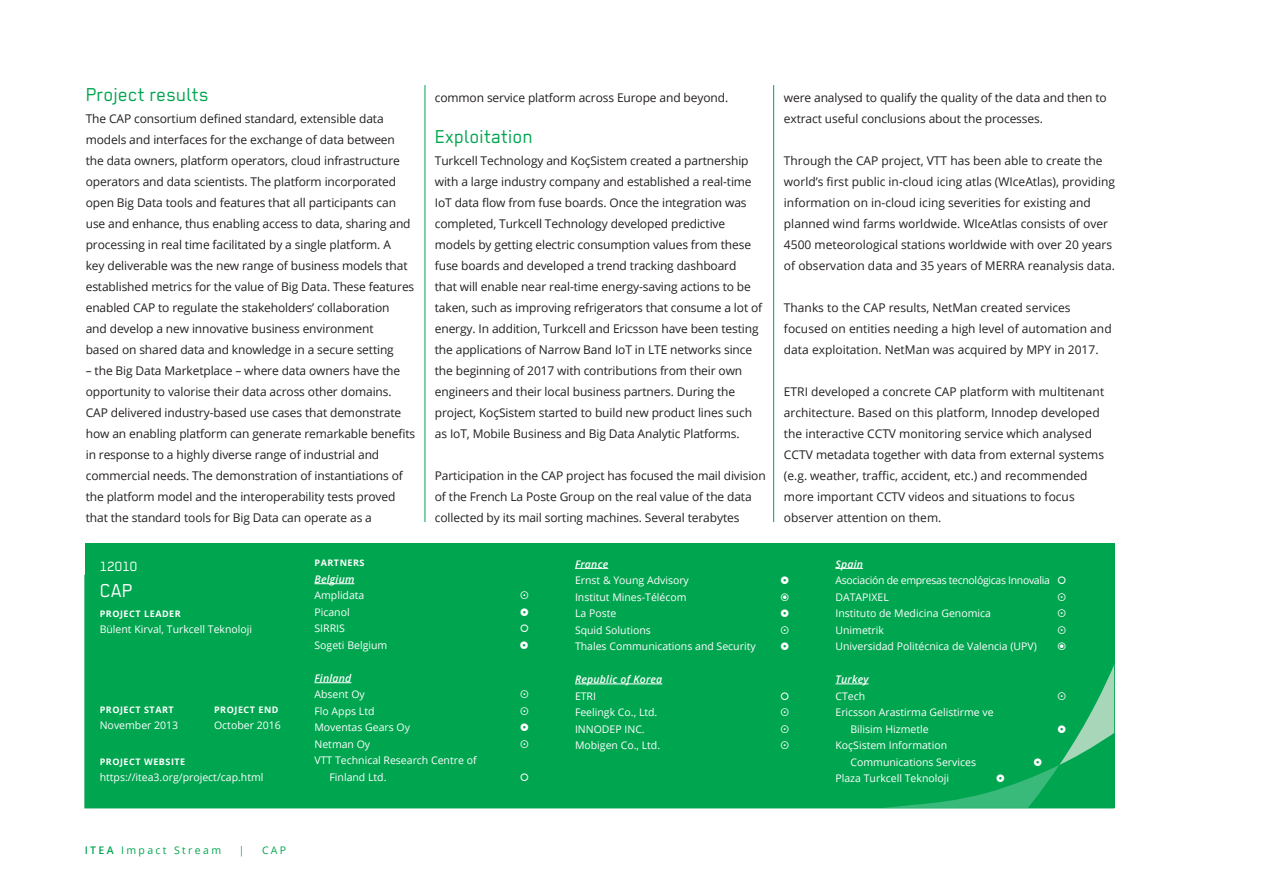
<style>
.page{position:relative;width:1263px;height:893px;background:#fff}
.page>*{position:absolute;margin:0;border:0;box-sizing:border-box;transform-origin:0 0}
.heading-B{font:21px "Regular";letter-spacing:.01em;color:#00a54f}
.project__project_nam{font:21px "Regular";color:#fff}
.project__project_num{font:15px "Regular";letter-spacing:.01em;color:#fff}
.body{font:12px/21px "Open Sans";letter-spacing:-.01em;color:#231f20}
.project__heading-B{font:10.5px/16.5px "Open Sans";color:#fff}
.project__body{font:10.5px "Open Sans";color:#fff}
.project__heading-B-2{font:italic 600 10.5px "Open Sans";letter-spacing:.02em;color:#fff}
.project__heading-B-3{font:10.5px "Open Sans";letter-spacing:-.03em;color:#fff}
.body-2{font:10.5px "Open Sans";letter-spacing:.225em;color:#00a54f}
.project__heading-A{font:700 9px "Open Sans";letter-spacing:.06em;color:#fff}
.s1{font-weight:600}
</style>
<div class="page">
<div style="left:85px;top:543px;width:1029px;height:265px;background:#00a54f"></div>
<hr style="left:425px;top:85px;width:1px;height:437px;background:#00a54f">
<hr style="left:773px;top:85px;width:1px;height:437px;background:#00a54f">
<hr style="left:314px;top:583px;width:40px;height:1px;background:#fff">
<hr style="left:314px;top:682px;width:37px;height:1px;background:#fff">
<hr style="left:575px;top:568px;width:33px;height:1px;background:#fff">
<hr style="left:575px;top:684px;width:87px;height:1px;background:#fff">
<svg style="left:835px;top:568px;width:28px;height:1px"></svg>
<hr style="left:835px;top:684px;width:34px;height:1px;background:#fff">
<svg style="left:884px;top:665px;width:230px;height:143px"></svg>
<p class="heading-B" style="left:86px;top:83px;width:124px">Project results</p>
<p class="body" style="left:86px;top:108px;width:330px">The CAP consortium defined standard, extensible data models and interfaces for the exchange of data between the data owners, platform operators, cloud infrastructure operators and data scientists. The platform incorporated open Big Data tools and features that all participants can use and enhance, thus enabling access to data, sharing and processing in real time facilitated by a single platform. A<br>key deliverable was the new range of business models that established metrics for the value of Big Data. These features enabled CAP to regulate the stakeholders’ collaboration<br>and develop a new innovative business environment<br>based on shared data and knowledge in a secure setting</p>
<p class="body" style="left:86px;top:360px;width:331px">– the Big Data Marketplace – where data owners have the opportunity to valorise their data across other domains.<br>CAP delivered industry-based use cases that demonstrate how an enabling platform can generate remarkable benefits in response to a highly diverse range of industrial and commercial needs. The demonstration of instantiations of the platform model and the interoperability tests proved that the standard tools for Big Data can operate as a</p>
<p class="body" style="left:435px;top:87px;width:295px">common service platform across Europe and beyond.</p>
<p class="heading-B" style="left:435px;top:125px;width:99px">Exploitation</p>
<p class="body" style="left:435px;top:150px;width:329px">Turkcell Technology and KoçSistem created a partnership with a large industry company and established a real-time IoT data flow from fuse boards. Once the integration was completed, Turkcell Technology developed predictive models by getting electric consumption values from these fuse boards and developed a trend tracking dashboard<br>that will enable near real-time energy-saving actions to be taken, such as improving refrigerators that consume a lot of energy. In addition, Turkcell and Ericsson have been testing the applications of Narrow Band IoT in LTE networks since the beginning of 2017 with contributions from their own engineers and their local business partners. During the project, KoçSistem started to build new product lines such as IoT, Mobile Business and Big Data Analytic Platforms.</p>
<p class="body" style="left:435px;top:465px;width:332px">Participation in the CAP project has focused the mail division of the French La Poste Group on the real value of the data collected by its mail sorting machines. Several terabytes</p>
<p class="project__project_num" style="left:100px;top:558px;width:39px">12010</p>
<p class="project__project_nam" style="left:100px;top:579px;width:35px">CAP</p>
<p class="project__heading-A" style="left:100px;top:607px;width:83px">PROJECT LEADER</p>
<p class="project__body" style="left:100px;top:622px;width:154px">Bülent Kirval, Turkcell Teknoloji</p>
<p class="project__heading-A" style="left:100px;top:703px;width:76px">PROJECT START</p>
<p class="project__body" style="left:100px;top:718px;width:80px">November 2013</p>
<p class="project__heading-A" style="left:214px;top:703px;width:66px">PROJECT END</p>
<p class="project__body" style="left:214px;top:718px;width:68px">October 2016</p>
<p class="project__heading-A" style="left:100px;top:755px;width:87px">PROJECT WEBSITE</p>
<p class="project__body" style="left:100px;top:770px;width:165px">https://itea3.org/project/cap.html</p>
<p class="project__heading-A" style="left:314px;top:557px;width:52px">PARTNERS</p>
<p class="project__heading-B-2" style="left:314px;top:572px;width:41px">Belgium</p>
<p class="project__heading-B" style="left:314px;top:587px;width:51px">Amplidata</p>
<p class="project__heading-B" style="left:314px;top:604px;width:37px">Picanol</p>
<p class="project__heading-B" style="left:314px;top:620px;width:32px">SIRRIS</p>
<p class="project__heading-B" style="left:314px;top:637px;width:74px">Sogeti Belgium</p>
<p class="project__heading-B-2" style="left:314px;top:671px;width:38px">Finland</p>
<p class="project__heading-B" style="left:314px;top:686px;width:52px">Absent Oy</p>
<p class="project__heading-B" style="left:314px;top:703px;width:61px">Flo Apps Ltd</p>
<p class="project__heading-B" style="left:314px;top:719px;width:97px">Moventas Gears Oy</p>
<p class="project__heading-B" style="left:314px;top:736px;width:57px">Netman Oy</p>
<p class="project__heading-B" style="left:329px;top:752px;width:149px;text-indent:-15px">VTT Technical Research Centre of<br>Finland Ltd.</p>
<p class="project__heading-B-2" style="left:575px;top:557px;width:35px">France</p>
<p class="project__heading-B" style="left:575px;top:572px;width:115px">Ernst &amp; Young Advisory</p>
<p class="project__heading-B" style="left:575px;top:588px;width:113px">Institut Mines-Télécom</p>
<p class="project__heading-B" style="left:575px;top:605px;width:43px">La Poste</p>
<p class="project__heading-B" style="left:575px;top:621px;width:77px">Squid Solutions</p>
<p class="project__heading-B" style="left:575px;top:638px;width:182px">Thales Communications and Security</p>
<p class="project__heading-B-2" style="left:575px;top:672px;width:89px">Republic of Korea</p>
<p class="project__heading-B" style="left:575px;top:687px;width:23px">ETRI</p>
<p class="project__heading-B" style="left:575px;top:704px;width:84px">Feelingk Co., Ltd.</p>
<p class="project__heading-B" style="left:575px;top:720px;width:71px">INNODEP INC.</p>
<p class="project__heading-B" style="left:575px;top:737px;width:87px">Mobigen Co., Ltd.</p>
<p class="body" style="left:784px;top:87px;width:324px">were analysed to qualify the quality of the data and then to extract useful conclusions about the processes.</p>
<p class="body" style="left:784px;top:150px;width:333px">Through the CAP project, VTT has been able to create the world’s first public in-cloud icing atlas (WIceAtlas), providing information on in-cloud icing severities for existing and planned wind farms worldwide. WIceAtlas consists of over 4500 meteorological stations worldwide with over 20 years of observation data and 35 years of MERRA reanalysis data.</p>
<p class="body" style="left:784px;top:297px;width:329px">Thanks to the CAP results, NetMan created services focused on entities needing a high level of automation and data exploitation. NetMan was acquired by MPY in 2017.</p>
<p class="body" style="left:784px;top:381px;width:322px">ETRI developed a concrete CAP platform with multitenant architecture. Based on this platform, Innodep developed the interactive CCTV monitoring service which analysed CCTV metadata together with data from external systems (e.g. weather, traffic, accident, etc.) and recommended more important CCTV videos and situations to focus observer attention on them.</p>
<p class="project__heading-B-2" style="left:835px;top:557px;width:29px">Spain</p>
<p class="project__heading-B-3" style="left:835px;top:573px;width:216px">Asociación de empresas tecnológicas Innovalia</p>
<p class="project__heading-B" style="left:835px;top:588px;width:55px">DATAPIXEL</p>
<p class="project__heading-B" style="left:835px;top:605px;width:157px">Instituto de Medicina Genomica</p>
<p class="project__heading-B" style="left:835px;top:621px;width:50px">Unimetrik</p>
<p class="project__heading-B" style="left:835px;top:638px;width:203px">Universidad Politécnica de Valencia (UPV)</p>
<p class="project__heading-B-2" style="left:835px;top:672px;width:35px">Turkey</p>
<p class="project__heading-B" style="left:835px;top:687px;width:31px">CTech</p>
<p class="project__heading-B" style="left:850px;top:704px;width:145px;text-indent:-15px">Ericsson Arastirma Gelistirme ve<br>Bilisim Hizmetle</p>
<p class="project__heading-B" style="left:850px;top:737px;width:127px;text-indent:-15px">KoçSistem Information<br>Communications Services</p>
<p class="project__heading-B" style="left:835px;top:770px;width:115px">Plaza Turkcell Teknoloji</p>
<p class="body-2" style="left:85px;top:843px;width:138px"><span class="s1">ITEA</span> Impact Stream</p>
<p class="body-2" style="left:239px;top:843px;width:7px">|</p>
<p class="body-2" style="left:262px;top:843px;width:25px">CAP</p>
</div>
